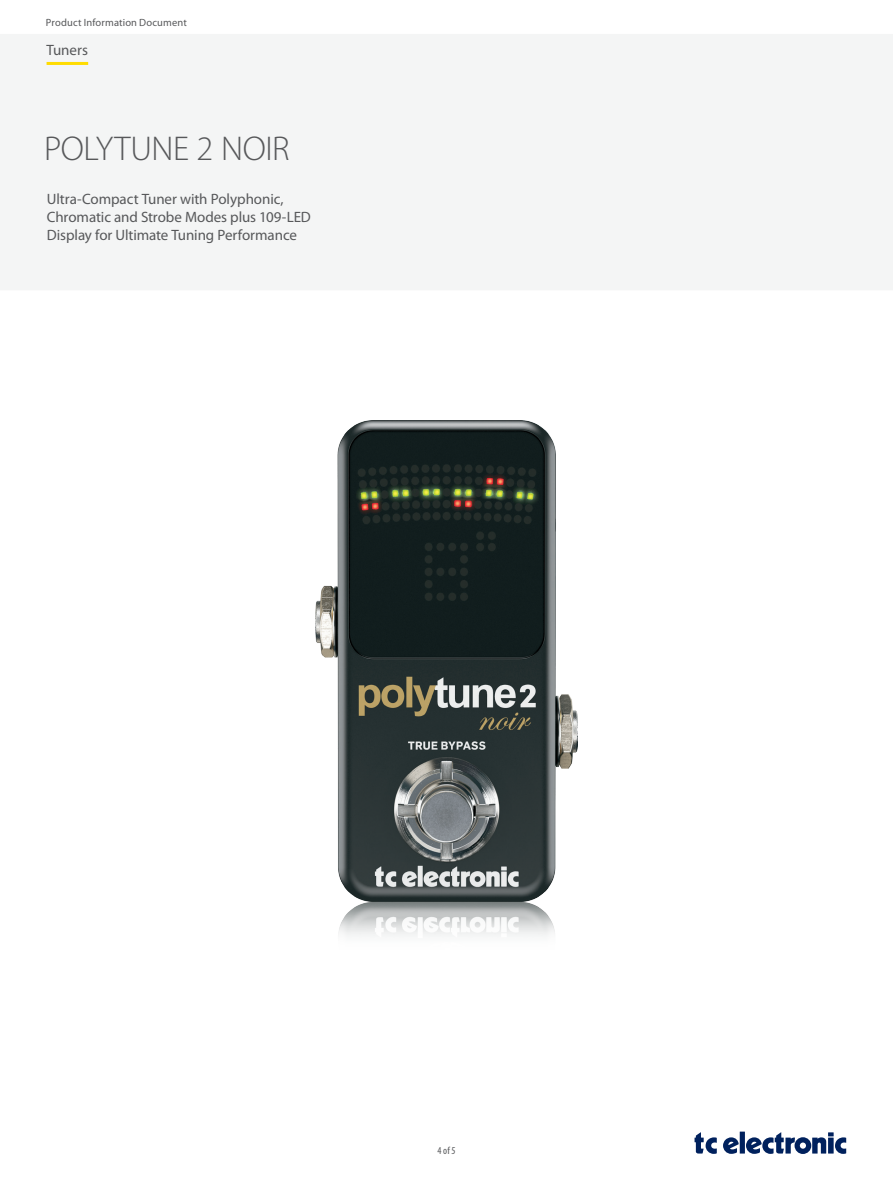
<style>
.page{position:relative;width:893px;height:1188px;background:#fff}
.page>*{position:absolute;margin:0;border:0;box-sizing:border-box;transform-origin:0 0}
.t1{font:300 34.5px "Myriad Pro";letter-spacing:-.015em;color:#57585a}
.t2{font:15px/18px "Myriad Pro";letter-spacing:-.005em;color:#57585a}
.t3{font:10.5px "Myriad Pro";letter-spacing:.015em;color:#57585a}
.t4{font:condensed 10.5px "Myriad Pro";color:#57585a}
</style>
<div class="page">
<img style="left:0;top:34px;width:893px;height:1120px">
<hr style="left:47px;top:62px;width:41px;height:3px;background:#ffdc01">
<img style="left:315px;top:421px;width:263px;height:530px">
<p class="t3" style="left:46px;top:16px;width:142px">Product Information Document</p>
<p class="t2" style="left:47px;top:40px;width:43px">Tuners</p>
<h1 class="t1" style="left:44px;top:130px;width:247px">POLYTUNE 2 NOIR</h1>
<p class="t2" style="left:47px;top:190px;width:265px">Ultra-Compact Tuner with Polyphonic,<br>Chromatic and Strobe Modes plus 109-LED<br>Display for Ultimate Tuning Performance</p>
<p class="t4" style="left:437px;top:1144px;width:20px">4 of 5</p>
</div>
